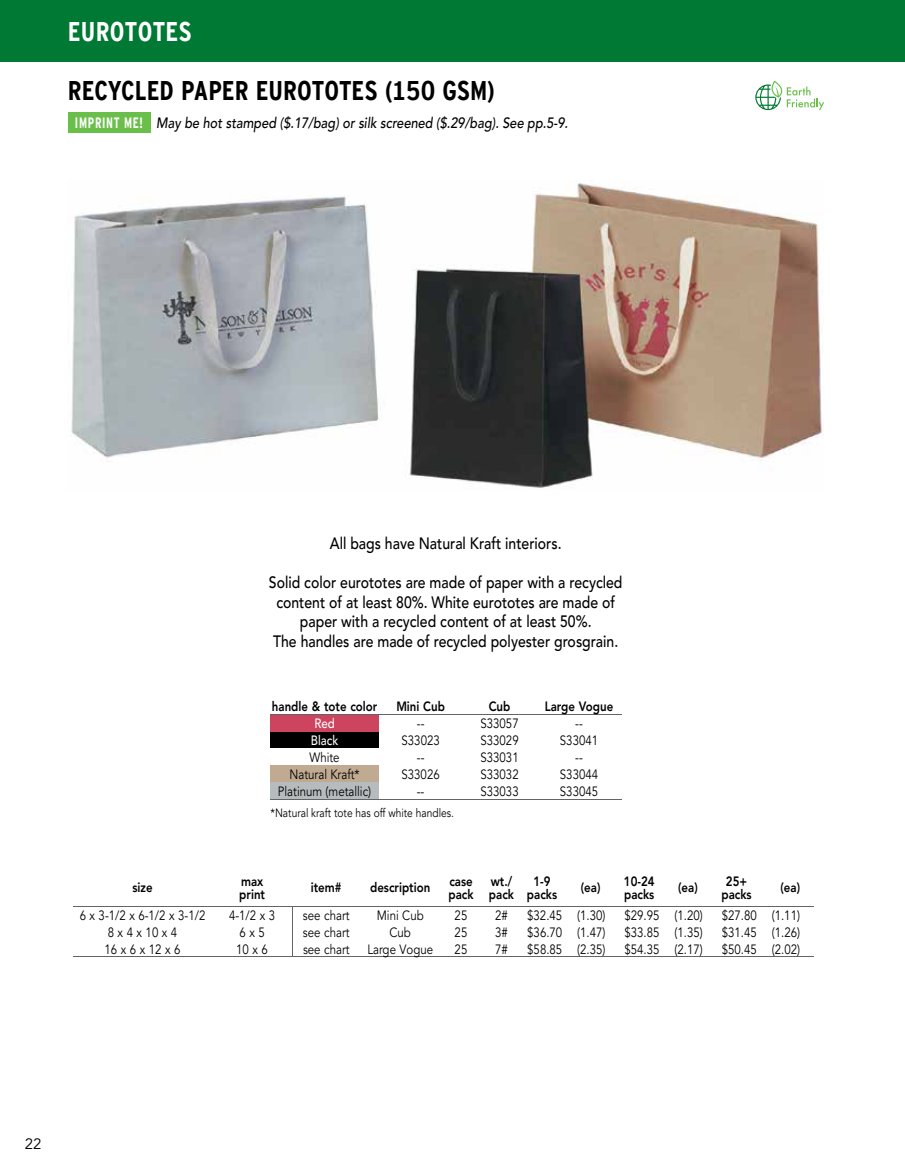
<style>
.page{position:relative;width:905px;height:1175px;background:#fff}
.page>*{position:absolute;margin:0;border:0;box-sizing:border-box;transform-origin:0 0}
.t1{font:700 27px "Interstate Cond Mono";color:#000}
.t2{font:700 27px "Interstate Cond Mono";letter-spacing:.01em;color:#fff}
.t3{font:500 16.5px/19.5px "Avenir LT Std";color:#000;text-align:center;scale:.85 1}
.t4{font:italic 500 15px "Avenir LT Std";color:#000;scale:.85 1}
.t5{font:15px "Avenir LT Std";color:#000}
.t6{font:13.5px "Avenir LT Std";color:#000;scale:.85 1}
.t7{font:800 13.5px/13.5px "Avenir LT Std";color:#000;scale:.85 1}
.t8{font:500 13.5px "Avenir LT Std";color:#fff;scale:.85 1}
.t9{font:12px "Avenir LT Std";color:#000;scale:.85 1}
.s1{font-family:"Interstate Cond Mono";font-weight:700;font-style:normal;color:#fff}
</style>
<div class="page">
<div style="left:0;top:0;width:904px;height:62px;background:#007934"></div>
<img style="left:71px;top:183px;width:751px;height:305px">
<hr style="left:73px;top:906px;width:139px;height:1px;background:#636466">
<hr style="left:212px;top:906px;width:81px;height:1px;background:#636466">
<hr style="left:293px;top:906px;width:67px;height:1px;background:#636466">
<hr style="left:360px;top:906px;width:81px;height:1px;background:#636466">
<hr style="left:441px;top:906px;width:40px;height:1px;background:#636466">
<hr style="left:481px;top:906px;width:41px;height:1px;background:#636466">
<hr style="left:522px;top:906px;width:54px;height:1px;background:#636466">
<hr style="left:576px;top:906px;width:43px;height:1px;background:#636466">
<hr style="left:619px;top:906px;width:54px;height:1px;background:#636466">
<hr style="left:673px;top:906px;width:43px;height:1px;background:#636466">
<hr style="left:716px;top:906px;width:54px;height:1px;background:#636466">
<hr style="left:770px;top:906px;width:43px;height:1px;background:#636466">
<svg style="left:292px;top:907px;width:1px;height:49px"></svg>
<hr style="left:73px;top:956px;width:139px;height:1px;background:#636466">
<hr style="left:212px;top:956px;width:81px;height:1px;background:#636466">
<hr style="left:293px;top:956px;width:67px;height:1px;background:#636466">
<hr style="left:360px;top:956px;width:81px;height:1px;background:#636466">
<hr style="left:441px;top:956px;width:40px;height:1px;background:#636466">
<hr style="left:481px;top:956px;width:41px;height:1px;background:#636466">
<hr style="left:522px;top:956px;width:54px;height:1px;background:#636466">
<hr style="left:576px;top:956px;width:43px;height:1px;background:#636466">
<hr style="left:619px;top:956px;width:54px;height:1px;background:#636466">
<hr style="left:673px;top:956px;width:43px;height:1px;background:#636466">
<hr style="left:716px;top:956px;width:54px;height:1px;background:#636466">
<hr style="left:770px;top:956px;width:43px;height:1px;background:#636466">
<div style="left:270px;top:714px;width:109px;height:17px;background:#cd445f"></div>
<div style="left:270px;top:731px;width:109px;height:17px;background:#000"></div>
<div style="left:270px;top:765px;width:109px;height:17px;background:#c0aa91"></div>
<div style="left:270px;top:782px;width:109px;height:17px;background:#b6bcbd"></div>
<hr style="left:270px;top:714px;width:109px;height:1px;background:#636466">
<hr style="left:379px;top:714px;width:83px;height:1px;background:#636466">
<hr style="left:462px;top:714px;width:75px;height:1px;background:#636466">
<hr style="left:537px;top:714px;width:84px;height:1px;background:#636466">
<hr style="left:270px;top:799px;width:109px;height:1px;background:#636466">
<hr style="left:379px;top:799px;width:83px;height:1px;background:#636466">
<hr style="left:462px;top:799px;width:75px;height:1px;background:#636466">
<hr style="left:537px;top:799px;width:84px;height:1px;background:#636466">
<div style="left:68px;top:112px;width:82px;height:21px;background:#6abf4b"></div>
<svg style="left:755px;top:81px;width:69px;height:29px"></svg>
<h1 class="t2" style="left:68px;top:16px;width:125px">EUROTOTES</h1>
<h1 class="t1" style="left:68px;top:76px;width:428px">RECYCLED PAPER EUROTOTES (150 GSM)</h1>
<p class="t4" style="left:75px;top:114px;width:581px"><span class="s1">IMPRINT ME!</span> May be hot stamped ($.17/bag) or silk screened ($.29/bag). See pp.5-9.</p>
<p class="t3" style="left:330px;top:534px;width:274px">All bags have Natural Kraft interiors.</p>
<p class="t3" style="left:269px;top:573px;width:417px">Solid color eurototes are made of paper with a recycled content of at least 80%. White eurototes are made of paper with a recycled content of at least 50%.<br>The handles are made of recycled polyester grosgrain.</p>
<p class="t7" style="left:272px;top:700px;width:125px">handle &amp; tote color</p>
<p class="t7" style="left:396px;top:700px;width:59px">Mini Cub</p>
<p class="t7" style="left:488px;top:700px;width:27px">Cub</p>
<p class="t7" style="left:545px;top:700px;width:82px">Large Vogue</p>
<p class="t8" style="left:314px;top:716px;width:26px">Red</p>
<p class="t6" style="left:417px;top:716px;width:10px">--</p>
<p class="t6" style="left:480px;top:716px;width:47px">S33057</p>
<p class="t6" style="left:575px;top:716px;width:10px">--</p>
<p class="t8" style="left:311px;top:732px;width:34px">Black</p>
<p class="t6" style="left:401px;top:732px;width:47px">S33023</p>
<p class="t6" style="left:480px;top:732px;width:47px">S33029</p>
<p class="t6" style="left:560px;top:732px;width:47px">S33041</p>
<p class="t6" style="left:309px;top:749px;width:37px">White</p>
<p class="t6" style="left:417px;top:749px;width:10px">--</p>
<p class="t6" style="left:480px;top:749px;width:47px">S33031</p>
<p class="t6" style="left:575px;top:749px;width:10px">--</p>
<p class="t6" style="left:289px;top:766px;width:84px">Natural Kraft*</p>
<p class="t6" style="left:401px;top:766px;width:47px">S33026</p>
<p class="t6" style="left:480px;top:766px;width:47px">S33032</p>
<p class="t6" style="left:560px;top:766px;width:47px">S33044</p>
<p class="t6" style="left:278px;top:783px;width:111px">Platinum (metallic)</p>
<p class="t6" style="left:417px;top:783px;width:10px">--</p>
<p class="t6" style="left:480px;top:783px;width:47px">S33033</p>
<p class="t6" style="left:560px;top:783px;width:47px">S33045</p>
<p class="t9" style="left:270px;top:806px;width:217px">*Natural kraft tote has off white handles.</p>
<p class="t7" style="left:132px;top:881px;width:25px">size</p>
<p class="t7" style="left:239px;top:874px;width:32px">max print</p>
<p class="t7" style="left:311px;top:881px;width:38px">item#</p>
<p class="t7" style="left:370px;top:881px;width:72px">description</p>
<p class="t7" style="left:448px;top:874px;width:31px">case pack</p>
<p class="t7" style="left:489px;top:874px;width:31px">wt./ pack</p>
<p class="t7" style="left:527px;top:874px;width:37px;text-align:center">1-9 packs</p>
<p class="t7" style="left:581px;top:881px;width:24px">(ea)</p>
<p class="t7" style="left:624px;top:874px;width:38px">10-24 packs</p>
<p class="t7" style="left:678px;top:881px;width:24px">(ea)</p>
<p class="t7" style="left:721px;top:874px;width:37px;text-align:center">25+ packs</p>
<p class="t7" style="left:780px;top:881px;width:24px">(ea)</p>
<p class="t6" style="left:80px;top:907px;width:149px">6 x 3-1/2 x 6-1/2 x 3-1/2</p>
<p class="t6" style="left:229px;top:907px;width:56px">4-1/2 x 3</p>
<p class="t6" style="left:303px;top:907px;width:56px">see chart</p>
<p class="t6" style="left:376px;top:907px;width:57px">Mini Cub</p>
<p class="t6" style="left:454px;top:907px;width:17px">25</p>
<p class="t6" style="left:495px;top:907px;width:17px">2#</p>
<p class="t6" style="left:527px;top:907px;width:94px">$32.45 (1.30)</p>
<p class="t6" style="left:624px;top:907px;width:94px">$29.95 (1.20)</p>
<p class="t6" style="left:721px;top:907px;width:94px">$27.80 (1.11)</p>
<p class="t6" style="left:108px;top:924px;width:83px">8 x 4 x 10 x 4</p>
<p class="t6" style="left:239px;top:924px;width:31px">6 x 5</p>
<p class="t6" style="left:303px;top:924px;width:56px">see chart</p>
<p class="t6" style="left:389px;top:924px;width:27px">Cub</p>
<p class="t6" style="left:454px;top:924px;width:17px">25</p>
<p class="t6" style="left:495px;top:924px;width:17px">3#</p>
<p class="t6" style="left:527px;top:924px;width:94px">$36.70 (1.47)</p>
<p class="t6" style="left:624px;top:924px;width:94px">$33.85 (1.35)</p>
<p class="t6" style="left:721px;top:924px;width:94px">$31.45 (1.26)</p>
<p class="t6" style="left:105px;top:941px;width:91px">16 x 6 x 12 x 6</p>
<p class="t6" style="left:236px;top:941px;width:39px">10 x 6</p>
<p class="t6" style="left:303px;top:941px;width:56px">see chart</p>
<p class="t6" style="left:367px;top:941px;width:79px">Large Vogue</p>
<p class="t6" style="left:454px;top:941px;width:17px">25</p>
<p class="t6" style="left:495px;top:941px;width:17px">7#</p>
<p class="t6" style="left:527px;top:941px;width:94px">$58.85 (2.35)</p>
<p class="t6" style="left:624px;top:941px;width:94px">$54.35 (2.17)</p>
<p class="t6" style="left:721px;top:941px;width:94px">$50.45 (2.02)</p>
<p class="t5" style="left:25px;top:1135px;width:18px">22</p>
</div>
